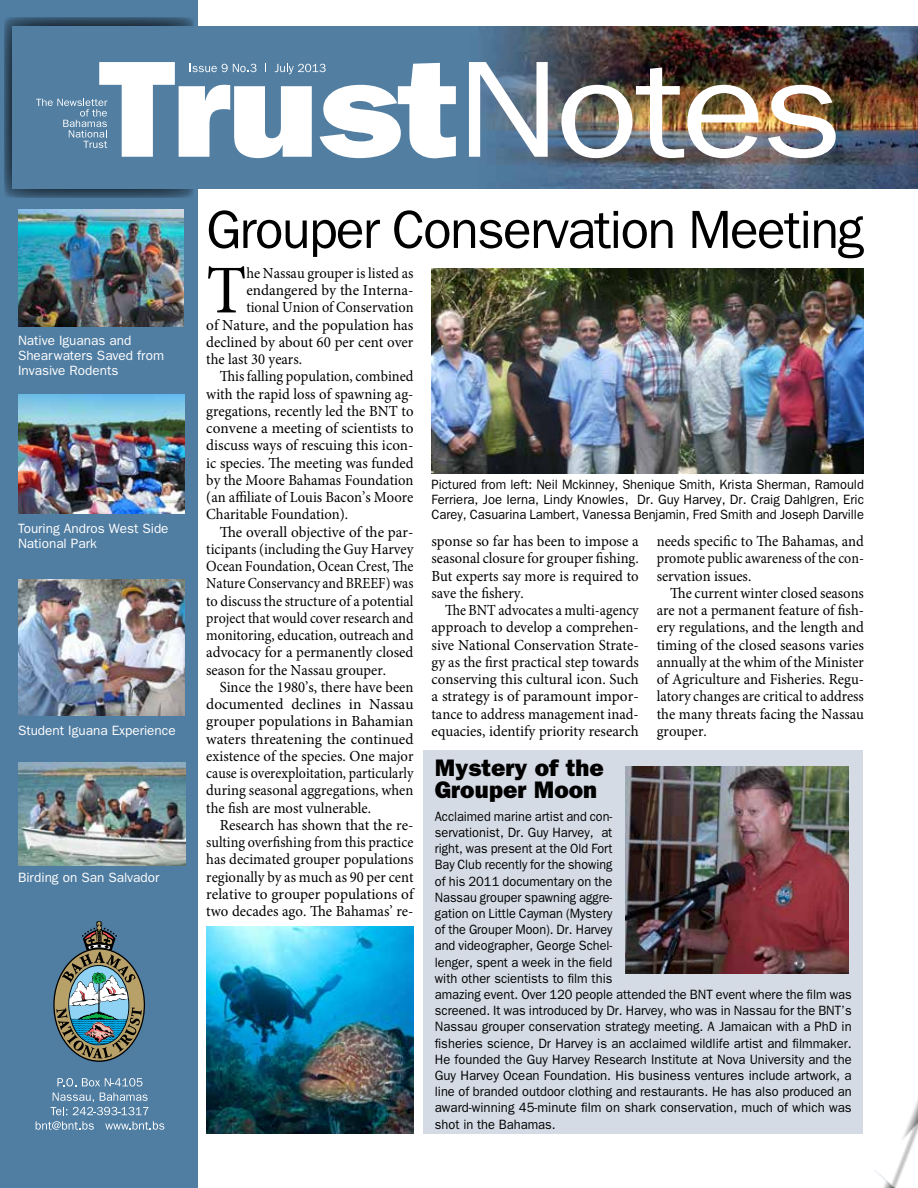
<style>
.page{position:relative;width:918px;height:1188px;background:#fff}
.page>*{position:absolute;margin:0;border:0;box-sizing:border-box;transform-origin:0 0}
.t1{font:68.4px "Minion Pro";color:#000;scale:.95 1}
.t2{font:54px "Franklin Gothic";letter-spacing:-.03em;color:#000}
.t3{font:800 24px/21.8px "Franklin Gothic";color:#000}
.t4{font:15.3px/17.2px "Minion Pro";color:#000;text-align:justify;scale:.95 1}
.t5{font:15.3px/17.2px "Minion Pro";color:#000;text-align:justify}
.t6{font:15.3px/17.2px "Minion Pro";color:#000;text-align:justify;scale:.91 1}
.t7{font:15.3px "Minion Pro";color:#000;scale:.96 1}
.t8{font:15.3px "Minion Pro";color:#000;scale:.92 1}
.t9{font:15.3px "Minion Pro";color:#000;scale:.93 1}
.t10{font:15.3px "Minion Pro";color:#000;scale:.94 1}
.t11{font:15.3px "Minion Pro";color:#000;scale:.9 1}
.t12{font:13.5px/16.2px "Franklin Gothic";color:#000;scale:.94 1}
.t13{font:13.5px/15px "Franklin Gothic";color:#000;text-align:justify;scale:.95 1}
.t14{font:13.5px/15px "Franklin Gothic";color:#fff}
</style>
<div class="page">
<div style="left:423px;top:751px;width:440px;height:383px;background:#d5dbe5"></div>
<div style="left:0;top:0;width:197px;height:1188px;background:#507da2"></div>
<svg style="left:4px;top:17px;width:190px;height:180px;background:#334f67"></svg>
<img style="left:12px;top:27px;width:906px;height:161px">
<svg style="left:469px;top:62px;width:79px;height:95px"></svg>
<img style="left:561px;top:68px;width:198px;height:90px">
<img style="left:768px;top:85px;width:68px;height:73px">
<svg style="left:36px;top:62px;width:420px;height:97px"></svg>
<svg style="left:57px;top:1078px;width:19px;height:9px"></svg>
<svg style="left:82px;top:1078px;width:61px;height:9px"></svg>
<svg style="left:51px;top:1093px;width:98px;height:22px"></svg>
<svg style="left:36px;top:1121px;width:58px;height:9px"></svg>
<svg style="left:105px;top:1121px;width:59px;height:9px"></svg>
<img style="left:56px;top:921px;width:86px;height:137px">
<img style="left:874px;top:1099px;width:44px;height:89px">
<img style="left:206px;top:927px;width:208px;height:207px">
<img style="left:432px;top:268px;width:432px;height:205px">
<img style="left:626px;top:767px;width:223px;height:206px">
<img style="left:18px;top:210px;width:166px;height:117px">
<img style="left:18px;top:395px;width:167px;height:119px">
<img style="left:18px;top:580px;width:167px;height:136px">
<img style="left:18px;top:762px;width:167px;height:104px">
<p class="t14" style="left:18px;top:333px;width:148px">Native Iguanas and<br>Shearwaters Saved from<br>Invasive Rodents</p>
<p class="t14" style="left:18px;top:520px;width:152px">Touring Andros West Side<br>National Park</p>
<p class="t14" style="left:18px;top:722px;width:159px">Student Iguana Experience</p>
<p class="t14" style="left:18px;top:870px;width:143px">Birding on San Salvador</p>
<h2 class="t2" style="left:206px;top:199px;width:659px">Grouper Conservation Meeting</h2>
<h1 class="t1" style="left:206px;top:245px;width:44px">T</h1>
<p class="t10" style="left:246px;top:263px;width:179px">he Nassau grouper is listed as</p>
<p class="t5" style="left:246px;top:282px;width:169px">endangered by the Interna-</p>
<p class="t9" style="left:246px;top:297px;width:181px">tional Union of Conservation</p>
<p class="t5" style="left:206px;top:316px;width:209px">of Nature, and the population has</p>
<p class="t5" style="left:206px;top:334px;width:209px">declined by about 60 per cent over</p>
<p class="t4" style="left:206px;top:351px;width:102px">the last 30 years.</p>
<p class="t10" style="left:220px;top:366px;width:208px">This falling population, combined</p>
<p class="t7" style="left:206px;top:384px;width:217px">with the rapid loss of spawning ag-</p>
<p class="t7" style="left:206px;top:401px;width:217px">gregations, recently led the BNT to</p>
<p class="t5" style="left:206px;top:420px;width:209px">convene a meeting of scientists to</p>
<p class="t5" style="left:206px;top:437px;width:209px">discuss ways of rescuing this icon-</p>
<p class="t7" style="left:206px;top:453px;width:217px">ic species. The meeting was funded</p>
<p class="t4" style="left:206px;top:472px;width:220px">by the Moore Bahamas Foundation</p>
<p class="t4" style="left:206px;top:489px;width:220px">(an affiliate of Louis Bacon’s Moore</p>
<p class="t4" style="left:206px;top:506px;width:151px">Charitable Foundation).</p>
<p class="t5" style="left:220px;top:523px;width:195px">The overall objective of the par-</p>
<p class="t4" style="left:206px;top:541px;width:220px">ticipants (including the Guy Harvey</p>
<p class="t8" style="left:206px;top:556px;width:227px">Ocean Foundation, Ocean Crest, The</p>
<p class="t11" style="left:206px;top:573px;width:232px">Nature Conservancy and BREEF) was</p>
<p class="t9" style="left:206px;top:591px;width:224px">to discuss the structure of a potential</p>
<p class="t6" style="left:206px;top:610px;width:229px">project that would cover research and</p>
<p class="t8" style="left:206px;top:625px;width:227px">monitoring, education, outreach and</p>
<p class="t5" style="left:206px;top:644px;width:209px">advocacy for a permanently closed</p>
<p class="t4" style="left:206px;top:661px;width:191px">season for the Nassau grouper.</p>
<p class="t4" style="left:220px;top:679px;width:205px">Since the 1980’s, there have been</p>
<p class="t5" style="left:206px;top:696px;width:209px">documented declines in Nassau</p>
<p class="t5" style="left:206px;top:713px;width:209px">grouper populations in Bahamian</p>
<p class="t5" style="left:206px;top:730px;width:209px">waters threatening the continued</p>
<p class="t4" style="left:206px;top:748px;width:220px">existence of the species. One major</p>
<p class="t6" style="left:206px;top:765px;width:229px">cause is overexploitation, particularly</p>
<p class="t4" style="left:206px;top:782px;width:220px">during seasonal aggregations, when</p>
<p class="t4" style="left:206px;top:799px;width:175px">the fish are most vulnerable.</p>
<p class="t5" style="left:220px;top:817px;width:195px">Research has shown that the re-</p>
<p class="t8" style="left:206px;top:832px;width:227px">sulting overfishing from this practice</p>
<p class="t4" style="left:206px;top:851px;width:220px">has decimated grouper populations</p>
<p class="t4" style="left:206px;top:868px;width:220px">regionally by as much as 90 per cent</p>
<p class="t5" style="left:206px;top:886px;width:209px">relative to grouper populations of</p>
<p class="t7" style="left:206px;top:901px;width:217px">two decades ago. The Bahamas’ re-</p>
<p class="t13" style="left:432px;top:477px;width:457px">Pictured from left: Neil Mckinney, Shenique Smith, Krista Sherman, Ramould Ferriera, Joe Ierna, Lindy Knowles, Dr. Guy Harvey, Dr. Craig Dahlgren, Eric Carey, Casuarina Lambert, Vanessa Benjamin, Fred Smith and Joseph Darville</p>
<p class="t4" style="left:657px;top:533px;width:220px">needs specific to The Bahamas, and promote public awareness of the con&shy;servation issues.</p>
<p class="t4" style="left:657px;top:584px;width:220px;text-indent:14px">The current winter closed seasons are not a permanent feature of fish&shy;ery regulations, and the length and timing of the closed seasons varies annually at the whim of the Minister of Agriculture and Fisheries. Regu&shy;latory changes are critical to address the many threats facing the Nassau grouper.</p>
<p class="t5" style="left:432px;top:533px;width:209px">sponse so far has been to impose a seasonal closure for grouper fishing.<br>But experts say more is required to save the fishery.</p>
<p class="t6" style="left:432px;top:602px;width:229px;text-indent:14px">The BNT advocates a multi-agency approach to develop a comprehen&shy;sive National Conservation Strate&shy;gy as the first practical step towards conserving this cultural icon. Such a strategy is of paramount impor&shy;tance to address management inad&shy;equacies, identify priority research</p>
<h3 class="t3" style="left:435px;top:756px;width:170px">Mystery of the<br>Grouper Moon</h3>
<p class="t12" style="left:435px;top:808px;width:445px">Acclaimed marine artist and con-<br>servationist, Dr. Guy Harvey, at<br>right, was present at the Old Fort<br>Bay Club recently for the showing<br>of his 2011 documentary on the<br>Nassau grouper spawning aggre-<br>gation on Little Cayman (Mystery<br>of the Grouper Moon). Dr. Harvey<br>and videographer, George Schel-<br>lenger, spent a week in the field<br>with other scientists to film this<br>amazing event. Over 120 people attended the BNT event where the film was screened. It was introduced by Dr. Harvey, who was in Nassau for the BNT’s Nassau grouper conservation strategy meeting. A Jamaican with a PhD in fisheries science, Dr Harvey is an acclaimed wildlife artist and filmmaker.<br>He founded the Guy Harvey Research Institute at Nova University and the Guy Harvey Ocean Foundation. His business ventures include artwork, a line of branded outdoor clothing and restaurants. He has also produced an award-winning 45-minute film on shark conservation, much of which was shot in the Bahamas.</p>
</div>
